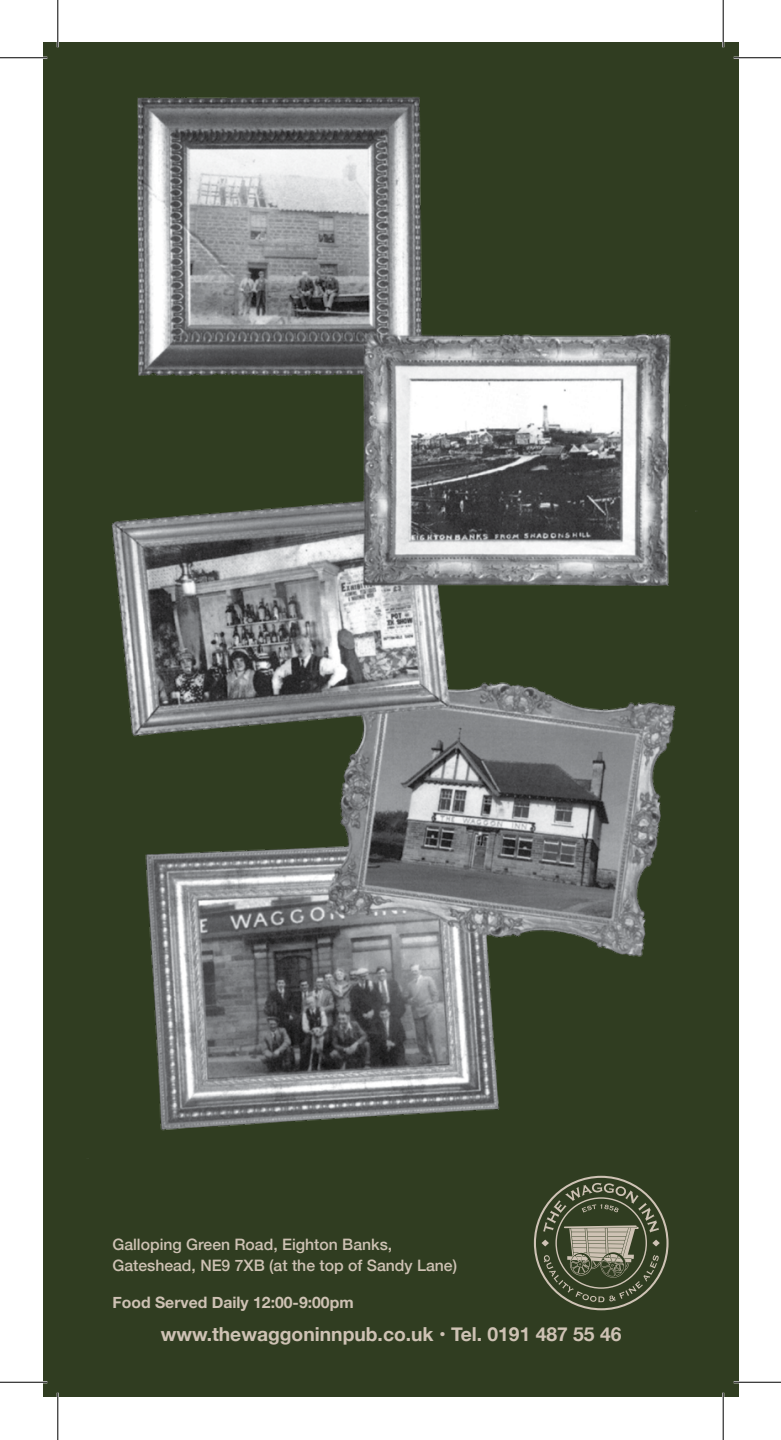
<style>
.page{position:relative;width:781px;height:1440px;background:#fff}
.page>*{position:absolute;margin:0;border:0;box-sizing:border-box;transform-origin:0 0}
.t1{font:700 19.25px "Helvetica Neue";color:#cec2b4}
.t2{font:500 15.75px/21px "Helvetica Neue";color:#cec2b4}
.t3{font:700 15.75px "Helvetica Neue";color:#cec2b4}
</style>
<div class="page">
<div style="left:43px;top:43px;width:694px;height:1354px;background:#303d21"></div>
<svg style="left:533px;top:1176px;width:135px;height:134px"></svg>
<img style="left:111px;top:97px;width:585px;height:1034px">
<hr style="left:0;top:57px;width:47px;height:2px;background:#fff">
<hr style="left:733px;top:57px;width:47px;height:2px;background:#fff">
<hr style="left:0;top:1381px;width:47px;height:2px;background:#fff">
<hr style="left:733px;top:1381px;width:47px;height:2px;background:#fff">
<hr style="left:57px;top:0;width:2px;height:47px;background:#fff">
<hr style="left:57px;top:1393px;width:2px;height:47px;background:#fff">
<hr style="left:721px;top:0;width:3px;height:47px;background:#fff">
<hr style="left:721px;top:1393px;width:3px;height:47px;background:#fff">
<hr style="left:0;top:57px;width:47px;height:1px;background:#000">
<hr style="left:733px;top:57px;width:47px;height:1px;background:#000">
<hr style="left:0;top:1382px;width:47px;height:1px;background:#000">
<hr style="left:733px;top:1382px;width:47px;height:1px;background:#000">
<hr style="left:57px;top:0;width:1px;height:47px;background:#000">
<hr style="left:57px;top:1393px;width:1px;height:47px;background:#000">
<hr style="left:722px;top:0;width:1px;height:47px;background:#000">
<hr style="left:722px;top:1393px;width:1px;height:47px;background:#000">
<p class="t2" style="left:112px;top:1233px;width:346px">Galloping Green Road, Eighton Banks,<br>Gateshead, NE9 7XB (at the top of Sandy Lane)</p>
<p class="t3" style="left:112px;top:1290px;width:242px">Food Served Daily 12:00-9:00pm</p>
<p class="t1" style="left:161px;top:1320px;width:462px">www.thewaggoninnpub.co.uk • Tel. 0191 487 55 46</p>
</div>
